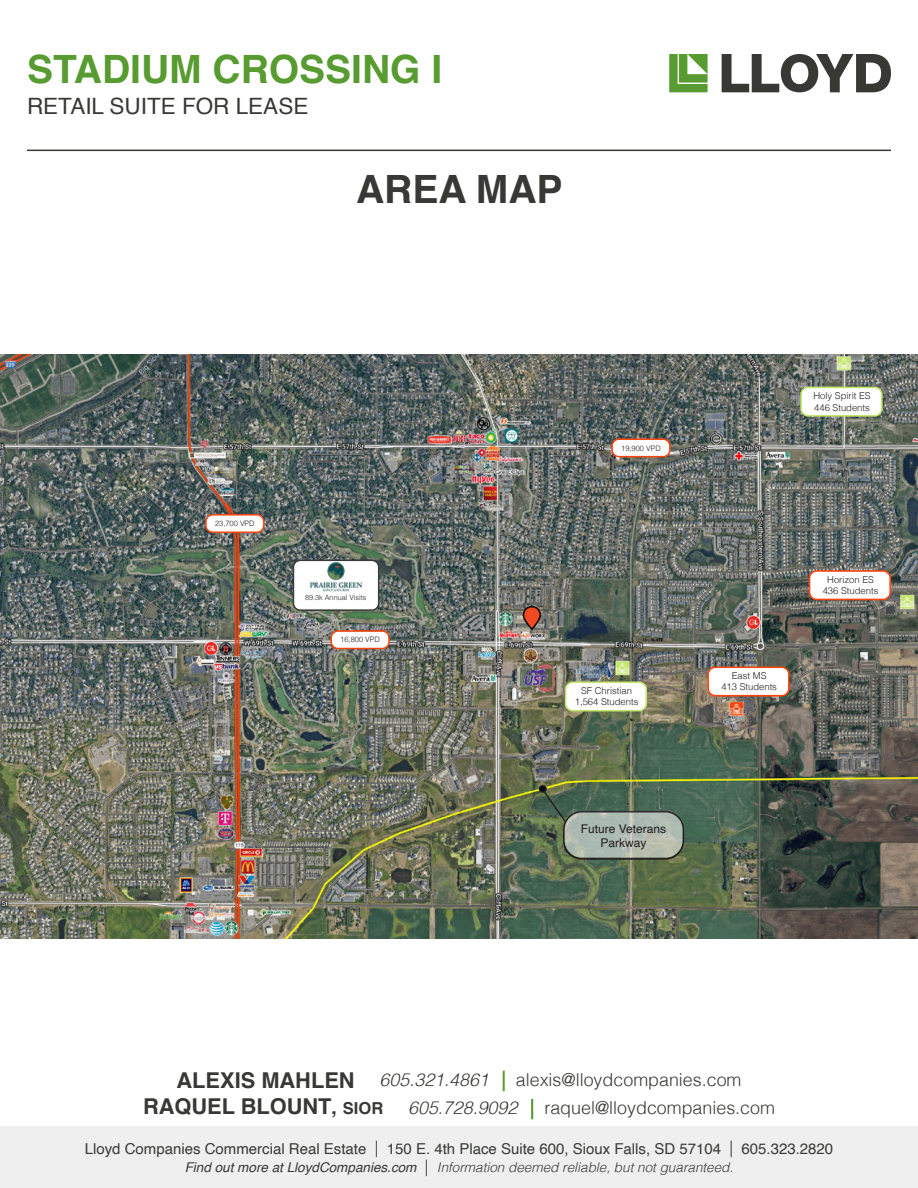
<style>
.page{position:relative;width:918px;height:1188px;background:#fff}
.page>*{position:absolute;margin:0;border:0;box-sizing:border-box;transform-origin:0 0}
.t1{font:700 39px "Helvetica";color:#589b31}
.t2{font:700 39px "Helvetica";color:#383935}
.t3{font:22.5px "Helvetica";color:#383935}
.t4{font:700 21.75px "Helvetica";color:#383935}
.t5{font:300 17.85px "Helvetica";color:#383935}
.t6{font:15px "Helvetica";color:#373a36}
.t7{font:italic 300 13.5px "Helvetica";color:#373a36}
.t8{font:12px "Helvetica";color:#231f20}
.t9{font:300 9.45px "Helvetica";color:#231f20}
.t10{font:300 7.5px "Helvetica";color:#231f20}
.t11{font:300 7.2px "Helvetica";color:#231f20}
.s1{font-style:italic}
.s2{font-style:italic;color:#589b31}
.s3{font-size:19.5px}
.s4{font-size:16.5px}
.s5{font-weight:300;font-size:16.5px}
.s6{font-weight:400}
.s7{font-style:normal;font-size:16.5px}
</style>
<div class="page">
<div style="left:0;top:1126px;width:918px;height:62px;background:#efefef"></div>
<svg style="left:669px;top:54px;width:39px;height:38px"></svg>
<svg style="left:722px;top:54px;width:169px;height:38px"></svg>
<hr style="left:27px;top:150px;width:864px;height:1px;background:#383935">
<img style="left:0;top:354px;width:918px;height:585px">
<svg style="left:518px;top:521px;width:29px;height:115px;background:#766f67"></svg>
<svg style="left:539px;top:785px;width:28px;height:39px"></svg>
<div style="left:539px;top:786px;width:7px;height:6px;background:#000;border-radius:50%"></div>
<div style="left:539px;top:785px;width:8px;height:8px;border:2px solid #231f20;border-radius:50%"></div>
<svg style="left:564px;top:812px;width:119px;height:46px;background:#b0bbb0"></svg>
<div style="left:563px;top:811px;width:121px;height:48px;border:2px solid #231f20;border-radius:18px"></div>
<div style="left:566px;top:682px;width:80px;height:29px;background:#fff;border-radius:7px"></div>
<div style="left:565px;top:681px;width:82px;height:30px;border:2px solid #c2e76b;border-radius:7px"></div>
<div style="left:708px;top:667px;width:81px;height:29px;background:#fff;border-radius:7px"></div>
<div style="left:707px;top:666px;width:83px;height:30px;border:2px solid #ff460f;border-radius:7px"></div>
<div style="left:810px;top:571px;width:80px;height:28px;background:#fff;border-radius:7px"></div>
<div style="left:809px;top:570px;width:82px;height:30px;border:2px solid #ff460f;border-radius:7px"></div>
<div style="left:801px;top:387px;width:81px;height:29px;background:#fff;border-radius:7px"></div>
<div style="left:800px;top:387px;width:82px;height:30px;border:2px solid #c2e76b;border-radius:7px"></div>
<div style="left:331px;top:631px;width:58px;height:18px;background:#fff;border-radius:7px"></div>
<div style="left:330px;top:630px;width:60px;height:19px;border:2px solid #ff460f;border-radius:7px"></div>
<div style="left:206px;top:515px;width:58px;height:17px;background:#fff;border-radius:7px"></div>
<div style="left:205px;top:514px;width:59px;height:19px;border:2px solid #ff460f;border-radius:7px"></div>
<div style="left:612px;top:439px;width:58px;height:18px;background:#fff;border-radius:7px"></div>
<div style="left:611px;top:438px;width:60px;height:19px;border:2px solid #ff460f;border-radius:7px"></div>
<div style="left:293px;top:560px;width:86px;height:50px;background:#fff;border-radius:7px"></div>
<div style="left:293px;top:560px;width:86px;height:51px;border:2px solid #373a36;border-radius:7px"></div>
<img style="left:307px;top:561px;width:57px;height:31px">
<h1 class="t1" style="left:27px;top:38px;width:417px">STADIUM CROSSING I</h1>
<h2 class="t3" style="left:27px;top:89px;width:283px">RETAIL SUITE FOR LEASE</h2>
<p class="t2" style="left:356px;top:157px;width:208px">AREA MAP</p>
<p class="t10" style="left:215px;top:517px;width:41px">23,700 VPD</p>
<p class="t11" style="left:305px;top:591px;width:63px">89.3k Annual Visits</p>
<p class="t10" style="left:340px;top:633px;width:41px">16,800 VPD</p>
<p class="t10" style="left:621px;top:442px;width:41px">19,900 VPD</p>
<p class="t9" style="left:581px;top:683px;width:52px">SF Christian</p>
<p class="t9" style="left:575px;top:694px;width:65px">1,564 Students</p>
<p class="t8" style="left:581px;top:820px;width:87px">Future Veterans</p>
<p class="t8" style="left:601px;top:834px;width:48px">Parkway</p>
<p class="t9" style="left:813px;top:388px;width:59px">Holy Spirit ES</p>
<p class="t9" style="left:814px;top:399px;width:57px">446 Students</p>
<p class="t9" style="left:732px;top:668px;width:36px">East MS</p>
<p class="t9" style="left:721px;top:679px;width:57px">413 Students</p>
<p class="t9" style="left:827px;top:572px;width:48px">Horizon ES</p>
<p class="t9" style="left:823px;top:583px;width:57px">436 Students</p>
<p class="t4" style="left:177px;top:1062px;width:180px">ALEXIS MAHLEN</p>
<p class="t5" style="left:380px;top:1064px;width:363px"><span class="s1">605.321.4861</span> <span class="s2">|</span> alexis@lloydcompanies.com</p>
<p class="t4" style="left:143px;top:1089px;width:242px">RAQUEL BLOUNT<span class="s3">,</span> <span class="s4">SIOR</span></p>
<p class="t5" style="left:408px;top:1092px;width:368px"><span class="s1">605.728.9092</span> <span class="s2">|</span> raquel@lloydcompanies.com</p>
<p class="t6" style="left:85px;top:1137px;width:750px">Lloyd Companies Commercial Real Estate <span class="s5">|</span> 150 E. 4th Place Suite 600, Sioux Falls, SD 57104 <span class="s5">|</span> 605.323.2820</p>
<p class="t7" style="left:185px;top:1156px;width:550px"><span class="s6">Find out more at LloydCompanies.com</span> <span class="s7">|</span> Information deemed reliable, but not guaranteed.</p>
</div>
